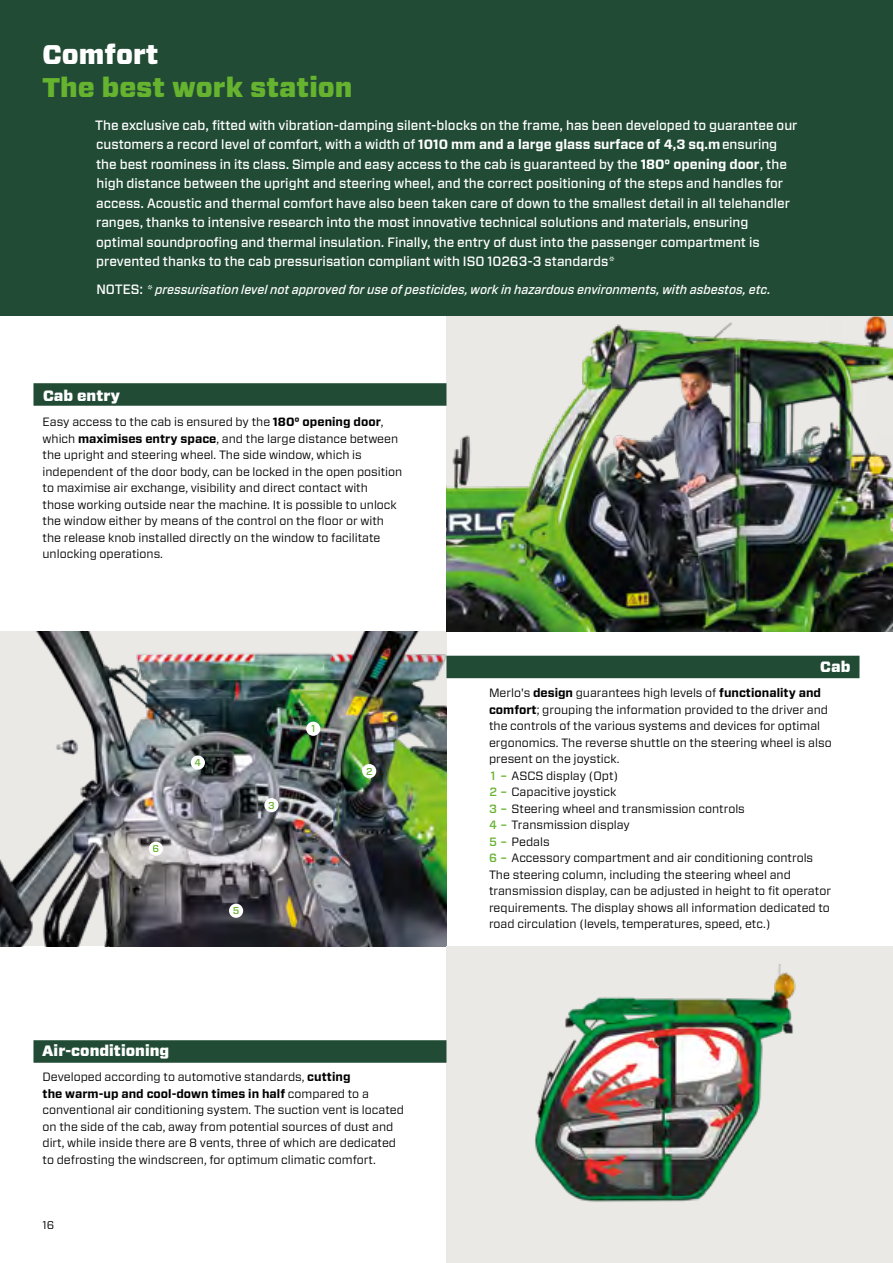
<style>
.page{position:relative;width:893px;height:1263px;background:#fff}
.page>*{position:absolute;margin:0;border:0;box-sizing:border-box;transform-origin:0 0}
.t1{font:900 27px "Forza";color:#65b32e}
.t2{font:900 27px "Forza";color:#fff}
.t3{font:900 15px "Forza";color:#fff}
.t4{font:500 13.5px/19.5px "Forza";color:#fff}
.t5{font:italic 500 12.75px "Forza";color:#fff}
.t6{font:12px/16.5px "Forza";color:#000}
.t7{font:11.25px "Forza";color:#000}
.t8{font:500 10.05px "Forza";color:#65b32e}
.s1{font-weight:700}
.s2{font-style:normal;font-size:13.5px}
.s3{font-weight:500;color:#65b32e}
</style>
<div class="page">
<img style="left:0;top:631px;width:446px;height:315px">
<div style="left:149px;top:841px;width:14px;height:15px;background:#fff;border-radius:50%"></div>
<div style="left:191px;top:755px;width:14px;height:15px;background:#fff;border-radius:50%"></div>
<div style="left:264px;top:798px;width:15px;height:14px;background:#fff;border-radius:50%"></div>
<div style="left:306px;top:722px;width:14px;height:14px;background:#fff;border-radius:50%"></div>
<div style="left:362px;top:764px;width:14px;height:14px;background:#fff;border-radius:50%"></div>
<div style="left:229px;top:904px;width:14px;height:14px;background:#fff;border-radius:50%"></div>
<img style="left:446px;top:316px;width:447px;height:315px">
<div style="left:446px;top:946px;width:447px;height:317px;background:#eae9e6"></div>
<img style="left:535px;top:965px;width:261px;height:237px">
<div style="left:0;top:0;width:893px;height:316px;background:#214b35"></div>
<div style="left:33px;top:383px;width:413px;height:23px;background:#214b35"></div>
<div style="left:33px;top:1040px;width:413px;height:23px;background:#214b35"></div>
<div style="left:446px;top:656px;width:413px;height:22px;background:#214b35"></div>
<h1 class="t2" style="left:43px;top:37px;width:118px">Comfort</h1>
<h1 class="t1" style="left:43px;top:69px;width:311px">The best work station</h1>
<p class="t4" style="left:95px;top:115px;width:704px">The exclusive cab, fitted with vibration-damping silent-blocks on the frame, has been developed to guarantee our customers a record level of comfort, with a width of <span class="s1">1010 mm and a large glass surface of 4,3 sq.m</span>ensuring the best roominess in its class. Simple and easy access to the cab is guaranteed by the <span class="s1">180° opening door</span>, the high distance between the upright and steering wheel, and the correct positioning of the steps and handles for access. Acoustic and thermal comfort have also been taken care of down to the smallest detail in all telehandler ranges, thanks to intensive research into the most innovative technical solutions and materials, ensuring optimal soundproofing and thermal insulation. Finally, the entry of dust into the passenger compartment is prevented thanks to the cab pressurisation compliant with ISO 10263-3 standards*</p>
<p class="t5" style="left:96px;top:281px;width:676px"><span class="s2">NOTES:</span> * pressurisation level not approved for use of pesticides, work in hazardous environments, with asbestos, etc.</p>
<p class="t3" style="left:43px;top:386px;width:79px">Cab entry</p>
<p class="t6" style="left:43px;top:413px;width:361px">Easy access to the cab is ensured by the <span class="s1">180° opening door</span>, which <span class="s1">maximises entry space</span>, and the large distance between the upright and steering wheel. The side window, which is independent of the door body, can be locked in the open position to maximise air exchange, visibility and direct contact with those working outside near the machine. It is possible to unlock the window either by means of the control on the floor or with the release knob installed directly on the window to facilitate unlocking operations.</p>
<p class="t8" style="left:153px;top:842px;width:8px">6</p>
<p class="t8" style="left:195px;top:756px;width:8px">4</p>
<p class="t8" style="left:268px;top:798px;width:8px">3</p>
<p class="t8" style="left:233px;top:904px;width:8px">5</p>
<p class="t8" style="left:311px;top:722px;width:5px">1</p>
<p class="t8" style="left:366px;top:764px;width:8px">2</p>
<p class="t3" style="left:42px;top:1041px;width:129px">Air-conditioning</p>
<p class="t6" style="left:43px;top:1069px;width:363px">Developed according to automotive standards, <span class="s1">cutting<br>the warm-up and cool-down times in half</span> compared to a conventional air conditioning system. The suction vent is located on the side of the cab, away from potential sources of dust and dirt, while inside there are 8 vents, three of which are dedicated to defrosting the windscreen, for optimum climatic comfort.</p>
<p class="t7" style="left:43px;top:1217px;width:13px">16</p>
<p class="t3" style="left:820px;top:657px;width:32px">Cab</p>
<p class="t6" style="left:489px;top:685px;width:344px">Merlo's <span class="s1">design</span> guarantees high levels of <span class="s1">functionality and comfort</span>; grouping the information provided to the driver and the controls of the various systems and devices for optimal ergonomics. The reverse shuttle on the steering wheel is also present on the joystick.<br><span class="s3">1 –</span> ASCS display (Opt)<br><span class="s3">2 –</span> Capacitive joystick<br><span class="s3">3 –</span> Steering wheel and transmission controls<br><span class="s3">4 –</span> Transmission display<br><span class="s3">5 –</span> Pedals<br><span class="s3">6 –</span> Accessory compartment and air conditioning controls The steering column, including the steering wheel and transmission display, can be adjusted in height to fit operator requirements. The display shows all information dedicated to road circulation (levels, temperatures, speed, etc.)</p>
</div>
